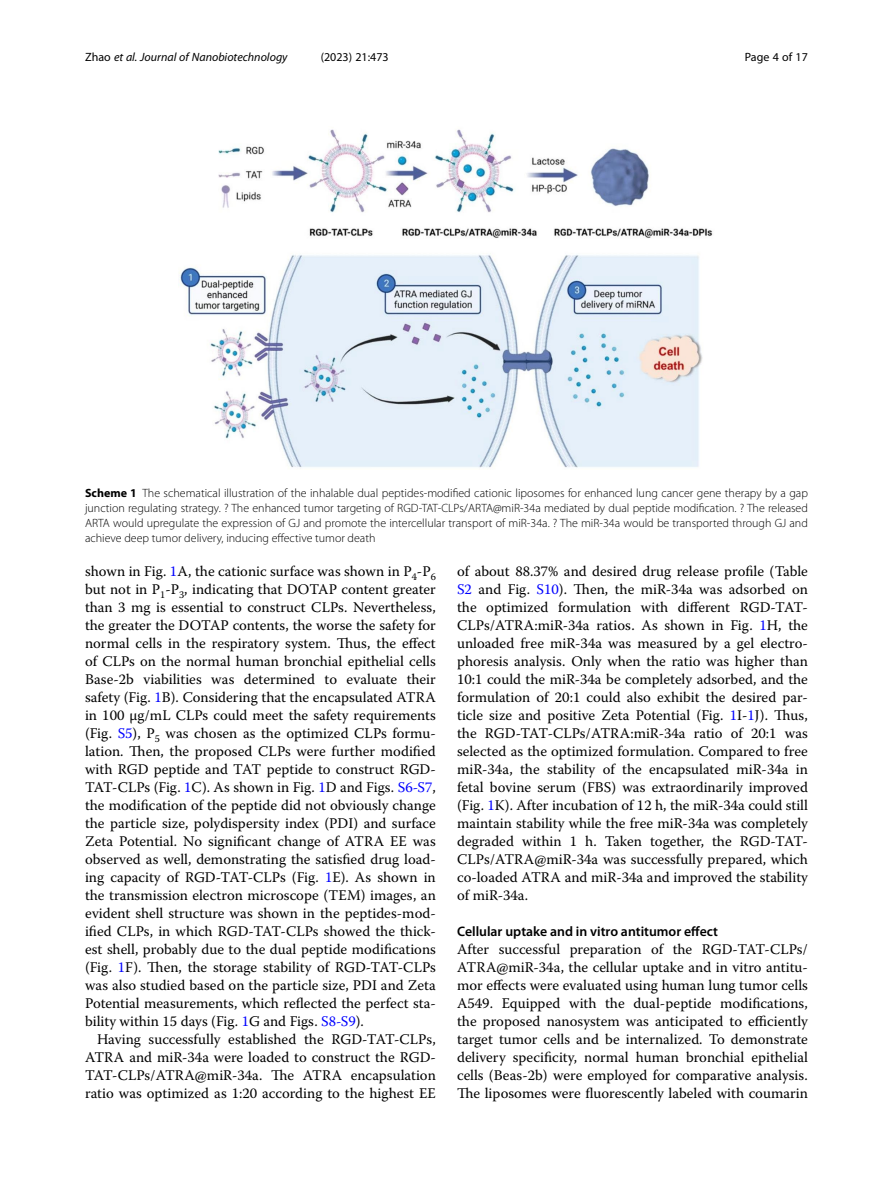
<style>
.page{position:relative;width:893px;height:1191px;background:#fff}
.page>*{position:absolute;margin:0;border:0;box-sizing:border-box;transform-origin:0 0}
.Body_Text{font:14.7px/18px "Warnock Pro";color:#000;text-align:justify}
.Body_Text_Indent{font:14.7px/18px "Warnock Pro";color:#000;text-align:justify}
.Head_2{font:600 13.8px "Myriad Pro";color:#000}
.Figure_Caption{font:300 12px/15px "Myriad Pro";color:#000;text-align:justify}
.t1{font:italic 12px "Myriad Pro";color:#000}
.t2{font:12px "Myriad Pro";color:#000}
.s1{font-style:normal}
.s2{font-weight:700}
.s3{color:#00f}
</style>
<div class="page">
<img style="left:179px;top:129px;width:534px;height:339px">
<p class="t1" style="left:85px;top:50px;width:204px"><span class="s1">Zhao</span> et al. Journal of Nanobiotechnology</p>
<p class="t2" style="left:321px;top:50px;width:70px">(2023) 21:473</p>
<p class="t2" style="left:745px;top:50px;width:65px">Page 4 of 17</p>
<p class="Figure_Caption" style="left:85px;top:485px;width:724px"><span class="s2">Scheme 1</span> The schematical illustration of the inhalable dual peptides-modified cationic liposomes for enhanced lung cancer gene therapy by a gap junction regulating strategy. ? The enhanced tumor targeting of RGD-TAT-CLPs/ARTA@miR-34a mediated by dual peptide modification. ? The released ARTA would upregulate the expression of GJ and promote the intercellular transport of miR-34a. ? The miR-34a would be transported through GJ and achieve deep tumor delivery, inducing effective tumor death</p>
<p class="Body_Text" style="left:85px;top:562px;width:352px">shown in Fig. <span class="s3">1</span>A, the cationic surface was shown in P<sub>4</sub>-P<sub>6 </sub>but not in P<sub>1</sub>-P<sub>3</sub>, indicating that DOTAP content greater than 3 mg is essential to construct CLPs. Nevertheless, the greater the DOTAP contents, the worse the safety for normal cells in the respiratory system. Thus, the effect of CLPs on the normal human bronchial epithelial cells Base-2b viabilities was determined to evaluate their safety (Fig. <span class="s3">1</span>B). Considering that the encapsulated ATRA in 100 µg/mL CLPs could meet the safety requirements (Fig. <span class="s3">S5</span>), P<sub>5</sub> was chosen as the optimized CLPs formu&shy;lation. Then, the proposed CLPs were further modified with RGD peptide and TAT peptide to construct RGD-TAT-CLPs (Fig. <span class="s3">1</span>C). As shown in Fig. <span class="s3">1</span>D and Figs. <span class="s3">S6-S7</span>, the modification of the peptide did not obviously change the particle size, polydispersity index (PDI) and surface Zeta Potential. No significant change of ATRA EE was observed as well, demonstrating the satisfied drug load&shy;ing capacity of RGD-TAT-CLPs (Fig. <span class="s3">1</span>E). As shown in the transmission electron microscope (TEM) images, an evident shell structure was shown in the peptides-mod&shy;ified CLPs, in which RGD-TAT-CLPs showed the thick&shy;est shell, probably due to the dual peptide modifications (Fig. <span class="s3">1</span>F). Then, the storage stability of RGD-TAT-CLPs was also studied based on the particle size, PDI and Zeta Potential measurements, which reflected the perfect sta&shy;bility within 15 days (Fig. <span class="s3">1</span>G and Figs. <span class="s3">S8-S9</span>).</p>
<p class="Body_Text_Indent" style="left:85px;top:1030px;width:352px;text-indent:12px">Having successfully established the RGD-TAT-CLPs, ATRA and miR-34a were loaded to construct the RGD-TAT-CLPs/ATRA@miR-34a. The ATRA encapsulation ratio was optimized as 1:20 according to the highest EE</p>
<p class="Body_Text_Indent" style="left:457px;top:562px;width:352px">of about 88.37% and desired drug release profile (Table <span class="s3">S2</span> and Fig. <span class="s3">S10</span>). Then, the miR-34a was adsorbed on the optimized formulation with different RGD-TAT-CLPs/ATRA:miR-34a ratios. As shown in Fig. <span class="s3">1</span>H, the unloaded free miR-34a was measured by a gel electro&shy;phoresis analysis. Only when the ratio was higher than 10:1 could the miR-34a be completely adsorbed, and the formulation of 20:1 could also exhibit the desired par&shy;ticle size and positive Zeta Potential (Fig. <span class="s3">1</span>I-<span class="s3">1</span>J). Thus, the RGD-TAT-CLPs/ATRA:miR-34a ratio of 20:1 was selected as the optimized formulation. Compared to free miR-34a, the stability of the encapsulated miR-34a in fetal bovine serum (FBS) was extraordinarily improved (Fig. <span class="s3">1</span>K). After incubation of 12 h, the miR-34a could still maintain stability while the free miR-34a was completely degraded within 1 h. Taken together, the RGD-TAT-CLPs/ATRA@miR-34a was successfully prepared, which co-loaded ATRA and miR-34a and improved the stability of miR-34a.</p>
<p class="Head_2" style="left:457px;top:923px;width:262px">Cellular uptake and in vitro antitumor effect</p>
<p class="Body_Text" style="left:457px;top:940px;width:352px">After successful preparation of the RGD-TAT-CLPs/ ATRA@miR-34a, the cellular uptake and in vitro antitu&shy;mor effects were evaluated using human lung tumor cells A549. Equipped with the dual-peptide modifications, the proposed nanosystem was anticipated to efficiently target tumor cells and be internalized. To demonstrate delivery specificity, normal human bronchial epithelial cells (Beas-2b) were employed for comparative analysis.<br>The liposomes were fluorescently labeled with coumarin</p>
</div>
